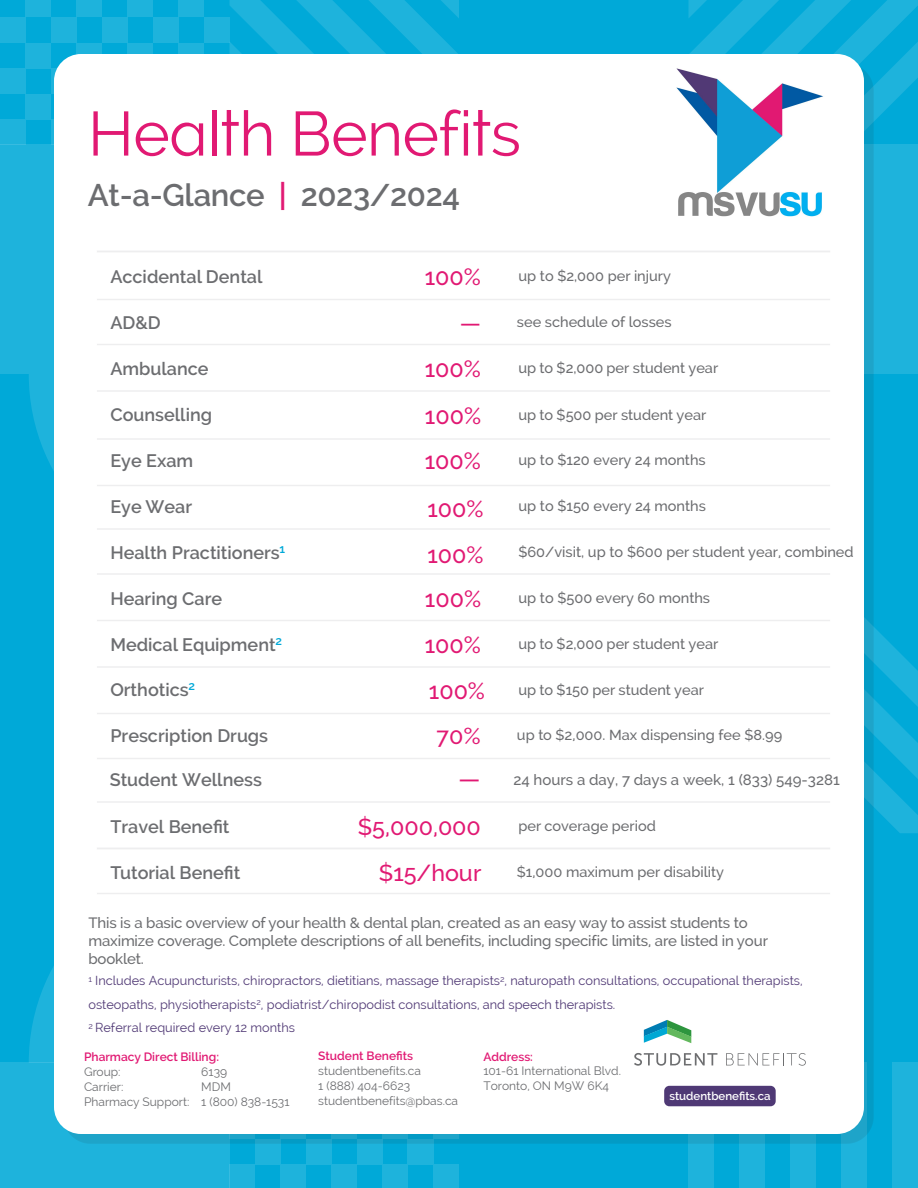
<style>
.page{position:relative;width:918px;height:1188px;background:#00a9d8}
.page>*{position:absolute;margin:0;border:0;box-sizing:border-box;transform-origin:0 0}
.t1{font:62.25px "Raleway";letter-spacing:-.01em;color:#e11973}
.t2{font:600 31.2px "Raleway";letter-spacing:-.01em;color:#6c6d70}
.Cost{font:500 23.25px "Raleway";color:#e11973}
.Industry{font:600 18px "Raleway";color:#6c6d70}
.Small_Para{font:500 15px/18px "Raleway";letter-spacing:-.01em;color:#6c6d70}
.Small_Para-2{font:500 14.55px "Raleway";color:#6c6d70}
.Small_Para-3{font:12.75px/23.5px "Raleway";color:#503975}
.t3{font:12px/15px "Raleway";color:#6c6d70}
.t4{font:600 12px "Raleway";color:#e11973}
.t5{font:600 11.4px "Raleway";color:#fff}
.s1{color:#e11973}
.s2{font-size:24px;color:#e11973}
.s3{font-weight:600;color:#e11973}
</style>
<div class="page">
<div style="left:0;top:1063px;width:230px;height:125px;background:#1eb3dc"></div>
<div style="left:0;top:145px;width:230px;height:229px;background:#1eb3dc"></div>
<div style="left:688px;top:145px;width:230px;height:229px;background:#1eb3dc"></div>
<div style="left:204px;top:17px;width:26px;height:26px;background:#1eb3dc"></div>
<div style="left:179px;top:0;width:25px;height:17px;background:#1eb3dc"></div>
<div style="left:179px;top:43px;width:25px;height:25px;background:#1eb3dc"></div>
<div style="left:153px;top:17px;width:25px;height:26px;background:#1eb3dc"></div>
<div style="left:128px;top:0;width:25px;height:17px;background:#1eb3dc"></div>
<div style="left:128px;top:43px;width:25px;height:25px;background:#1eb3dc"></div>
<div style="left:102px;top:17px;width:26px;height:26px;background:#1eb3dc"></div>
<div style="left:77px;top:0;width:25px;height:17px;background:#1eb3dc"></div>
<div style="left:77px;top:43px;width:25px;height:25px;background:#1eb3dc"></div>
<div style="left:51px;top:17px;width:26px;height:26px;background:#1eb3dc"></div>
<div style="left:51px;top:68px;width:26px;height:26px;background:linear-gradient(to bottom,#1eb3dc,#1eb3dc)"></div>
<div style="left:51px;top:119px;width:26px;height:26px;background:#1eb3dc"></div>
<div style="left:26px;top:0;width:25px;height:17px;background:#1eb3dc"></div>
<div style="left:26px;top:43px;width:25px;height:25px;background:#1eb3dc"></div>
<div style="left:26px;top:94px;width:25px;height:25px;background:#1eb3dc"></div>
<svg style="left:25px;top:0;width:1px;height:119px"></svg>
<div style="left:0;top:17px;width:26px;height:26px;background:#1eb3dc"></div>
<div style="left:0;top:68px;width:26px;height:26px;background:#1eb3dc"></div>
<div style="left:0;top:119px;width:26px;height:26px;background:#1eb3dc"></div>
<div style="left:433px;top:1165px;width:26px;height:23px;background:#1eb3dc"></div>
<div style="left:408px;top:1139px;width:25px;height:26px;background:#1eb3dc"></div>
<div style="left:383px;top:1165px;width:25px;height:23px;background:#1eb3dc"></div>
<div style="left:357px;top:1139px;width:26px;height:26px;background:#1eb3dc"></div>
<div style="left:332px;top:1165px;width:25px;height:23px;background:#1eb3dc"></div>
<div style="left:306px;top:1139px;width:25px;height:26px;background:#1eb3dc"></div>
<div style="left:281px;top:1165px;width:25px;height:23px;background:#1eb3dc"></div>
<div style="left:255px;top:1139px;width:25px;height:26px;background:#1eb3dc"></div>
<div style="left:230px;top:1165px;width:25px;height:23px;background:#1eb3dc"></div>
<svg style="left:29px;top:374px;width:25px;height:97px"></svg>
<svg style="left:29px;top:966px;width:25px;height:97px"></svg>
<div style="left:892px;top:1063px;width:26px;height:125px;background:#1eb3dc"></div>
<div style="left:842px;top:1063px;width:25px;height:125px;background:#1eb3dc"></div>
<div style="left:790px;top:1063px;width:26px;height:125px;background:#1eb3dc"></div>
<div style="left:739px;top:1063px;width:26px;height:125px;background:#1eb3dc"></div>
<div style="left:688px;top:1063px;width:26px;height:125px;background:#1eb3dc"></div>
<svg style="left:230px;top:0;width:229px;height:54px"></svg>
<svg style="left:874px;top:627px;width:44px;height:206px"></svg>
<svg style="left:688px;top:0;width:230px;height:145px"></svg>
<div style="left:63px;top:63px;width:811px;height:1081px;background:#231f20;opacity:.1"></div>
<div style="left:54px;top:54px;width:810px;height:1080px;background:#fff;border-radius:27px"></div>
<svg style="left:644px;top:1020px;width:47px;height:23px"></svg>
<svg style="left:634px;top:1053px;width:83px;height:13px"></svg>
<svg style="left:726px;top:1053px;width:80px;height:13px"></svg>
<div style="left:664px;top:1086px;width:112px;height:20px;background:#4f3975;border-radius:5px"></div>
<hr style="left:97px;top:298px;width:733px;height:3px;background:#eeeeef">
<hr style="left:97px;top:250px;width:733px;height:3px;background:#eeeeef">
<hr style="left:97px;top:343px;width:733px;height:3px;background:#eeeeef">
<hr style="left:97px;top:390px;width:733px;height:2px;background:#eeeeef">
<hr style="left:97px;top:438px;width:733px;height:2px;background:#eeeeef">
<hr style="left:97px;top:484px;width:733px;height:3px;background:#eeeeef">
<hr style="left:97px;top:528px;width:733px;height:2px;background:#eeeeef">
<hr style="left:97px;top:573px;width:733px;height:2px;background:#eeeeef">
<hr style="left:97px;top:619px;width:733px;height:3px;background:#eeeeef">
<hr style="left:97px;top:666px;width:733px;height:2px;background:#eeeeef">
<hr style="left:97px;top:712px;width:733px;height:3px;background:#eeeeef">
<hr style="left:97px;top:757px;width:733px;height:3px;background:#eeeeef">
<hr style="left:97px;top:801px;width:733px;height:2px;background:#eeeeef">
<hr style="left:97px;top:892px;width:733px;height:3px;background:#eeeeef">
<hr style="left:97px;top:847px;width:733px;height:3px;background:#eeeeef">
<img style="left:676px;top:68px;width:147px;height:149px">
<p class="t1" style="left:88px;top:98px;width:435px">Health Benefits</p>
<p class="t2" style="left:88px;top:177px;width:374px">At-a-Glance <span class="s1">|</span> 2023/2024</p>
<p class="Industry" style="left:110px;top:266px;width:154px">Accidental Dental</p>
<p class="Cost" style="left:425px;top:264px;width:58px">100%</p>
<p class="Small_Para-2" style="left:518px;top:268px;width:154px">up to $2,000 per injury</p>
<p class="Industry" style="left:110px;top:312px;width:52px">AD&amp;D</p>
<p class="Cost" style="left:460px;top:310px;width:23px">—</p>
<p class="Small_Para-2" style="left:517px;top:314px;width:156px">see schedule of losses</p>
<p class="Industry" style="left:110px;top:358px;width:100px">Ambulance</p>
<p class="Cost" style="left:425px;top:355px;width:58px">100%</p>
<p class="Small_Para-2" style="left:518px;top:359px;width:201px">up to $2,000 per student year</p>
<p class="Industry" style="left:110px;top:405px;width:103px">Counselling</p>
<p class="Cost" style="left:425px;top:402px;width:58px">100%</p>
<p class="Small_Para-2" style="left:518px;top:406px;width:190px">up to $500 per student year</p>
<p class="Industry" style="left:110px;top:451px;width:84px">Eye Exam</p>
<p class="Cost" style="left:425px;top:448px;width:58px">100%</p>
<p class="Small_Para-2" style="left:518px;top:452px;width:189px">up to $120 every 24 months</p>
<p class="Industry" style="left:110px;top:496px;width:83px">Eye Wear</p>
<p class="Cost" style="left:427px;top:495px;width:58px">100%</p>
<p class="Small_Para-2" style="left:518px;top:498px;width:189px">up to $150 every 24 months</p>
<p class="Industry" style="left:110px;top:542px;width:176px">Health Practitioners<sup>1</sup></p>
<p class="Small_Para-2" style="left:518px;top:543px;width:337px">$60/visit, up to $600 per student year, combined</p>
<p class="Industry" style="left:110px;top:588px;width:113px">Hearing Care</p>
<p class="Cost" style="left:425px;top:585px;width:58px">100%</p>
<p class="Small_Para-2" style="left:518px;top:589px;width:193px">up to $500 every 60 months</p>
<p class="Industry" style="left:110px;top:634px;width:173px">Medical Equipment<sup>2</sup></p>
<p class="Cost" style="left:425px;top:631px;width:58px">100%</p>
<p class="Small_Para-2" style="left:518px;top:635px;width:202px">up to $2,000 per student year</p>
<p class="Industry" style="left:110px;top:680px;width:86px">Orthotics<sup>2</sup></p>
<p class="Cost" style="left:429px;top:677px;width:58px">100%</p>
<p class="Small_Para-2" style="left:518px;top:681px;width:187px">up to $150 per student year</p>
<p class="Industry" style="left:110px;top:726px;width:159px">Prescription Drugs</p>
<p class="Cost" style="left:436px;top:723px;width:46px">70%</p>
<p class="Small_Para-2" style="left:517px;top:727px;width:267px">up to $2,000. Max dispensing fee $8.99</p>
<h3 class="Cost" style="left:427px;top:542px;width:58px">100%</h3>
<p class="Industry" style="left:110px;top:770px;width:154px">Student Wellness</p>
<p class="Small_Para" style="left:458px;top:771px;width:383px"><span class="s2">—</span> 24 hours a day, 7 days a week, 1 (833) 549-3281</p>
<p class="Industry" style="left:110px;top:816px;width:121px">Travel Benefit</p>
<p class="Cost" style="left:358px;top:814px;width:125px">$5,000,000</p>
<p class="Small_Para-2" style="left:518px;top:818px;width:139px">per coverage period</p>
<p class="Industry" style="left:110px;top:862px;width:132px">Tutorial Benefit</p>
<p class="Cost" style="left:379px;top:859px;width:104px">$15/hour</p>
<p class="Small_Para-2" style="left:517px;top:863px;width:209px">$1,000 maximum per disability</p>
<p class="Small_Para" style="left:88px;top:913px;width:681px">This is a basic overview of your health &amp; dental plan, created as an easy way to assist students to maximize coverage. Complete descriptions of all benefits, including specific limits, are listed in your booklet.</p>
<p class="Small_Para-3" style="left:88px;top:969px;width:716px"><sup>1</sup> Includes Acupuncturists, chiropractors, dietitians, massage therapists<sup>2</sup>, naturopath consultations, occupational therapists, osteopaths, physiotherapists<sup>2</sup>, podiatrist/chiropodist consultations, and speech therapists.<br><sup>2</sup> Referral required every 12 months</p>
<p class="t4" style="left:84px;top:1050px;width:136px">Pharmacy Direct Billing:</p>
<p class="t3" style="left:84px;top:1065px;width:38px">Group:</p>
<p class="t3" style="left:201px;top:1065px;width:27px">6139</p>
<p class="t3" style="left:84px;top:1080px;width:41px">Carrier:</p>
<p class="t3" style="left:201px;top:1080px;width:31px">MDM</p>
<p class="t3" style="left:84px;top:1095px;width:207px">Pharmacy Support: 1 (800) 838-1531</p>
<p class="t3" style="left:318px;top:1048px;width:141px"><span class="s3">Student Benefits </span>studentbenefits.ca<br>1 (888) 404-6623 studentbenefits@pbas.ca</p>
<p class="t4" style="left:483px;top:1049px;width:51px">Address:</p>
<p class="t3" style="left:483px;top:1063px;width:139px">101-61 International Blvd.<br>Toronto, ON M9W 6K4</p>
<p class="t5" style="left:669px;top:1090px;width:103px">studentbenefits.ca</p>
</div>
